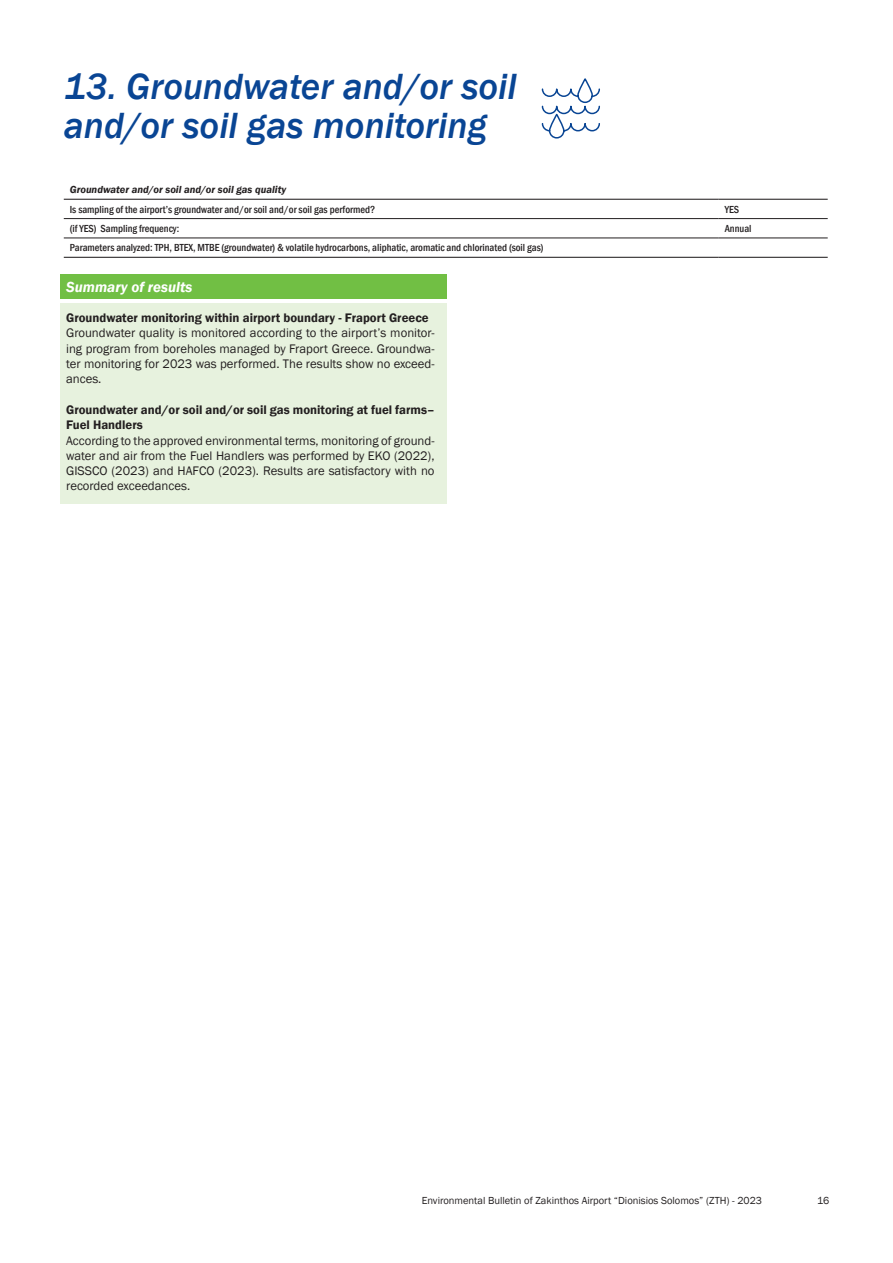
<style>
.page{position:relative;width:893px;height:1263px;background:#fff}
.page>*{position:absolute;margin:0;border:0;box-sizing:border-box;transform-origin:0 0}
.t1{font:italic 500 37.5px/39px "Franklin Gothic";color:#094594}
.t2{font:italic 600 15px "Franklin Gothic";color:#fff}
.t3{font:12.75px/15.3px "Franklin Gothic";color:#231f20;text-align:justify}
.t4{font:600 12.75px/15.3px "Franklin Gothic";color:#231f20}
.t5{font:500 condensed 10.5px "Franklin Gothic";color:#231f20}
.t6{font:10.5px "Franklin Gothic";color:#231f20}
.t7{font:italic 600 10.5px "Franklin Gothic";color:#231f20}
</style>
<div class="page">
<hr style="left:64px;top:218px;width:655px;height:1px;background:#231f20">
<hr style="left:719px;top:218px;width:109px;height:1px;background:#231f20">
<hr style="left:64px;top:238px;width:655px;height:1px;background:#231f20">
<hr style="left:719px;top:238px;width:109px;height:1px;background:#231f20">
<hr style="left:64px;top:199px;width:655px;height:1px;background:#231f20">
<hr style="left:719px;top:199px;width:109px;height:1px;background:#231f20">
<hr style="left:64px;top:257px;width:655px;height:1px;background:#231f20">
<hr style="left:719px;top:257px;width:109px;height:1px;background:#231f20">
<div style="left:60px;top:275px;width:386px;height:24px;background:#71bf44"></div>
<div style="left:60px;top:303px;width:386px;height:200px;background:#e7f2de"></div>
<svg style="left:541px;top:79px;width:59px;height:60px"></svg>
<p class="t1" style="left:64px;top:67px;width:455px">13. Groundwater and/or soil and/or soil gas monitoring</p>
<p class="t7" style="left:70px;top:183px;width:218px">Groundwater and/or soil and/or soil gas quality</p>
<p class="t5" style="left:70px;top:202px;width:307px">Is sampling of the airport’s groundwater and/or soil and/or soil gas performed?</p>
<p class="t5" style="left:725px;top:202px;width:16px">YES</p>
<p class="t5" style="left:70px;top:222px;width:111px">(if YES) Sampling frequency:</p>
<p class="t5" style="left:725px;top:222px;width:28px">Annual</p>
<p class="t5" style="left:70px;top:241px;width:475px">Parameters analyzed: TPH, BTEX, MTBE (groundwater) &amp; volatile hydrocarbons, aliphatic, aromatic and chlorinated (soil gas)</p>
<p class="t2" style="left:66px;top:277px;width:128px">Summary of results</p>
<p class="t4" style="left:66px;top:310px;width:364px">Groundwater monitoring within airport boundary - Fraport Greece</p>
<p class="t3" style="left:66px;top:326px;width:370px">Groundwater quality is monitored according to the airport’s monitor&shy;ing program from boreholes managed by Fraport Greece. Groundwa&shy;ter monitoring for 2023 was performed. The results show no exceed&shy;ances.</p>
<p class="t4" style="left:66px;top:402px;width:370px">Groundwater and/or soil and/or soil gas monitoring at fuel farms–<br>Fuel Handlers</p>
<p class="t3" style="left:66px;top:433px;width:370px">According to the approved environmental terms, monitoring of ground&shy;water and air from the Fuel Handlers was performed by EKO (2022), GISSCO (2023) and HAFCO (2023). Results are satisfactory with no recorded exceedances.</p>
<p class="t6" style="left:422px;top:1194px;width:342px">Environmental Bulletin of Zakinthos Airport “Dionisios Solomos” (ZTH) - 2023</p>
<p class="t6" style="left:817px;top:1194px;width:13px">16</p>
</div>
